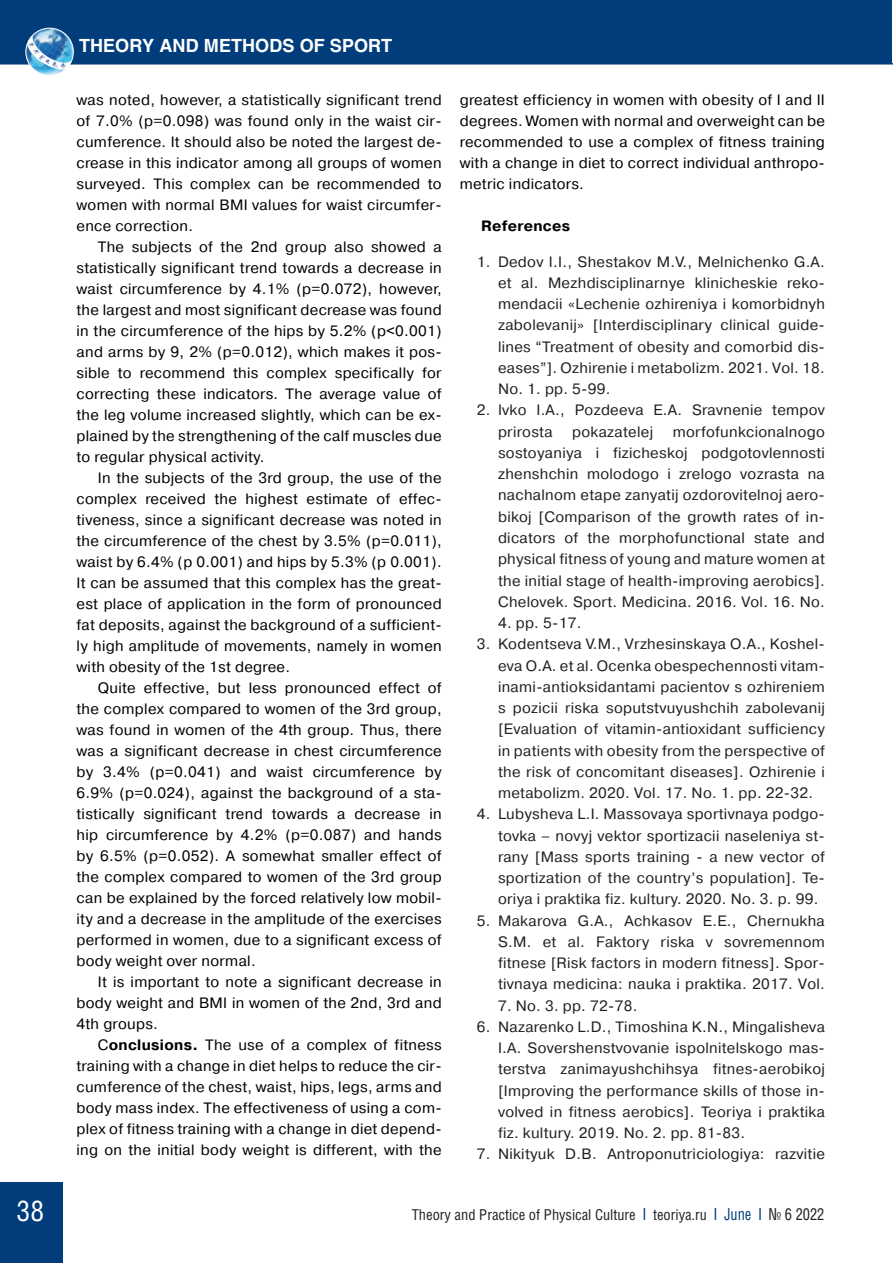
<style>
.page{position:relative;width:893px;height:1263px;background:#fff}
.page>*{position:absolute;margin:0;border:0;box-sizing:border-box;transform-origin:0 0}
.t1{font:28.5px "Helios Cond C";color:#fff}
.t2{font:700 18px "Helios C";color:#fff}
.t3{font:15px/21px "Pragmatica C";letter-spacing:.02em;color:#000;text-align:justify}
.t4{font:15px/21.3px "Pragmatica C";letter-spacing:.02em;color:#231f20;text-align:justify}
.t5{font:15px "Helios Cond C";color:#231f20}
.t6{font:700 15px "Pragmatica C";letter-spacing:.02em;color:#000}
.s1{font-family:"Arial"}
.s2{font-weight:700}
.s3{font-weight:700;font-size:16.5px;color:#013c7b}
.s4{font-size:16.5px;color:#013c7b}
.s5{font-size:16.5px}
</style>
<div class="page">
<hr style="left:0;top:63px;width:893px;height:2px;background:#013c7b">
<div style="left:0;top:1182px;width:62px;height:81px;background:#013c7b"></div>
<div style="left:1px;top:0;width:891px;height:64px;background:#013c7b"></div>
<img style="left:34px;top:28px;width:45px;height:46px">
<div style="left:26px;top:28px;width:47px;height:48px;border:1px solid #fff;border-radius:50%"></div>
<svg style="left:26px;top:33px;width:46px;height:40px;background:#7db0d4"></svg>
<p class="t2" style="left:79px;top:35px;width:315px">THEORY AND METHODS OF SPORT</p>
<p class="t3" style="left:77px;top:90px;width:367px">was noted, however, a statistically significant trend of 7.0% (p=0.098) was found only in the waist cir&shy;cumference. It should also be noted the largest de&shy;crease in this indicator among all groups of women surveyed. This complex can be recommended to women with normal BMI values for waist circumfer&shy;ence correction.</p>
<p class="t3" style="left:77px;top:237px;width:367px;text-indent:21px">The subjects of the 2nd group also showed a statistically significant trend towards a decrease in waist circumference by 4.1% (p=0.072), however, the largest and most significant decrease was found in the circumference of the hips by 5.2% (p<span class="s1">˂</span>0.001) and arms by 9, 2% (p=0.012), which makes it pos&shy;sible to recommend this complex specifically for correcting these indicators. The average value of the leg volume increased slightly, which can be ex&shy;plained by the strengthening of the calf muscles due to regular physical activity.</p>
<p class="t3" style="left:77px;top:468px;width:367px;text-indent:21px">In the subjects of the 3rd group, the use of the complex received the highest estimate of effec&shy;tiveness, since a significant decrease was noted in the circumference of the chest by 3.5% (p=0.011), waist by 6.4% (p 0.001) and hips by 5.3% (p 0.001).<br>It can be assumed that this complex has the great&shy;est place of application in the form of pronounced fat deposits, against the background of a sufficient&shy;ly high amplitude of movements, namely in women with obesity of the 1st degree.</p>
<p class="t3" style="left:77px;top:678px;width:367px;text-indent:21px">Quite effective, but less pronounced effect of the complex compared to women of the 3rd group, was found in women of the 4th group. Thus, there was a significant decrease in chest circumference by 3.4% (p=0.041) and waist circumference by 6.9% (p=0.024), against the background of a sta&shy;tistically significant trend towards a decrease in hip circumference by 4.2% (p=0.087) and hands by 6.5% (p=0.052). A somewhat smaller effect of the complex compared to women of the 3rd group can be explained by the forced relatively low mobil&shy;ity and a decrease in the amplitude of the exercises performed in women, due to a significant excess of body weight over normal.</p>
<p class="t3" style="left:77px;top:972px;width:367px;text-indent:21px">It is important to note a significant decrease in body weight and BMI in women of the 2nd, 3rd and 4th groups.</p>
<p class="t3" style="left:77px;top:1035px;width:367px;text-indent:21px">С<span class="s2">onclusions.</span> The use of a complex of fitness training with a change in diet helps to reduce the cir&shy;cumference of the chest, waist, hips, legs, arms and body mass index. The effectiveness of using a com&shy;plex of fitness training with a change in diet depend&shy;ing on the initial body weight is different, with the</p>
<p class="t3" style="left:460px;top:90px;width:367px">greatest efficiency in women with obesity of I and II degrees. Women with normal and overweight can be recommended to use a complex of fitness training with a change in diet to correct individual anthropo&shy;metric indicators.</p>
<p class="t6" style="left:481px;top:218px;width:91px">References</p>
<p class="t4" style="left:498px;top:251px;width:328px;text-indent:-21px">1. Dedov I.I., Shestakov M.V., Melnichenko G.A. et al. Mezhdisciplinarnye klinicheskie reko&shy;mendacii «Lechenie ozhireniya i komorbidnyh zabolevanij» [Interdisciplinary clinical guide&shy;lines “Treatment of obesity and comorbid dis&shy;eases”]. Ozhirenie i metabolizm. 2021. Vol. 18.<br>No. 1. pp. 5-99.</p>
<p class="t4" style="left:498px;top:400px;width:329px;text-indent:-21px">2. Ivko I.A., Pozdeeva E.A. Sravnenie tempov prirosta</p>
<p class="t4" style="left:498px;top:421px;width:328px;text-indent:175px">morfofunkcionalnogo sostoyaniya i fizicheskoj podgotovlennosti zhenshchin molodogo i zrelogo vozrasta na nachalnom etape zanyatij ozdorovitelnoj aero&shy;bikoj [Comparison of the growth rates of in&shy;dicators of the morphofunctional state and physical fitness of young and mature women at the initial stage of health-improving aerobics].<br>Chelovek. Sport. Medicina. 2016. Vol. 16. No.</p>
<p class="t4" style="left:498px;top:612px;width:85px">4. pp. 5-17.</p>
<p class="t4" style="left:498px;top:633px;width:329px;text-indent:-21px">3. Kodentseva V.M., Vrzhesinskaya O.A., Koshel&shy;eva O.A. et al. Ocenka obespechennosti vitam&shy;inami-antioksidantami pacientov s ozhireniem s pozicii riska soputstvuyushchih zabolevanij [Evaluation of vitamin-antioxidant sufficiency in patients with obesity from the perspective of the risk of concomitant diseases]. Ozhirenie i metabolizm. 2020. Vol. 17. No. 1. pp. 22-32.</p>
<p class="t4" style="left:498px;top:804px;width:328px;text-indent:-21px">4. Lubysheva L.I. Massovaya sportivnaya podgo&shy;tovka – novyj vektor sportizacii naseleniya st&shy;rany [Mass sports training - a new vector of sportization of the country’s population]. Te&shy;oriya i praktika fiz. kultury. 2020. No. 3. p. 99.</p>
<p class="t4" style="left:498px;top:910px;width:328px;text-indent:-21px">5. Makarova G.A., Achkasov E.E., Chernukha S.M. et al. Faktory riska v sovremennom fitnese [Risk factors in modern fitness]. Spor&shy;tivnaya medicina: nauka i praktika. 2017. Vol.</p>
<p class="t4" style="left:498px;top:995px;width:141px">7. No. 3. pp. 72-78.</p>
<p class="t4" style="left:498px;top:1016px;width:329px;text-indent:-21px">6. Nazarenko L.D., Timoshina K.N., Mingalisheva I.A. Sovershenstvovanie ispolnitelskogo mas&shy;terstva zanimayushchihsya fitnes-aerobikoj [Improving the performance skills of those in&shy;volved in fitness aerobics]. Teoriya i praktika fiz. kultury. 2019. No. 2. pp. 81-83.</p>
<p class="t4" style="left:477px;top:1144px;width:350px">7. Nikityuk D.B. Antroponutriciologiya: razvitie</p>
<p class="t4" style="left:572px;top:421px;width:83px">pokazatelej</p>
<h1 class="t1" style="left:17px;top:1194px;width:29px">38</h1>
<p class="t5" style="left:412px;top:1205px;width:414px">Theory and Practice of Physical Culture <span class="s3">|</span> teoriya.ru <span class="s3">|</span> <span class="s4">June</span> <span class="s3">|</span> <span class="s5">№ 6 2022</span></p>
</div>
